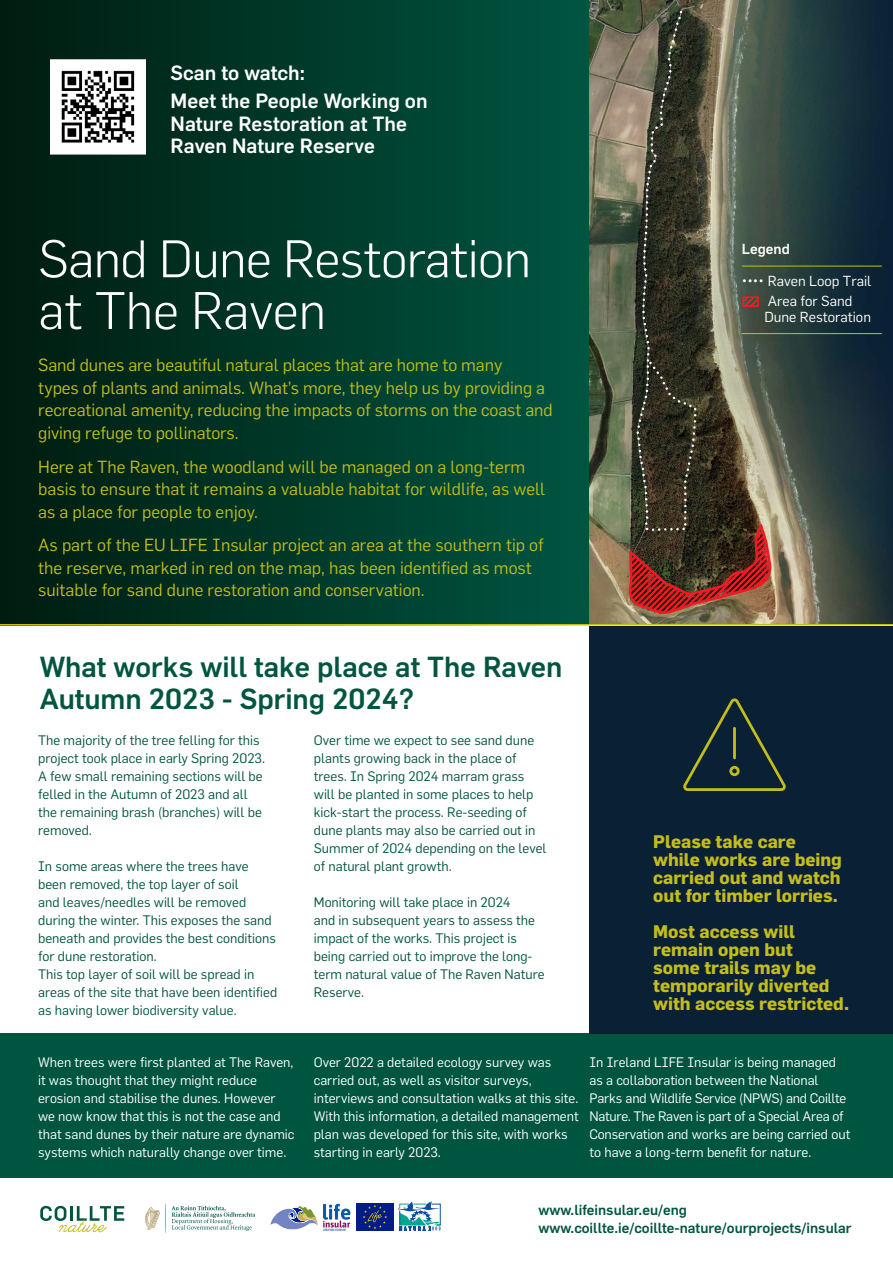
<style>
.page{position:relative;width:893px;height:1263px;background:#fff}
.page>*{position:absolute;margin:0;border:0;box-sizing:border-box;transform-origin:0 0}
.Heading_1{font:300 51.75px/51.8px "Flama";letter-spacing:-.01em;color:#fff}
.t1{font:500 28.5px/31.5px "Flama";color:#005541}
.Body_First{font:500 20.25px/22.5px "Flama";color:#fff}
.Body_First-2{font:700 17.85px/18px "Flama";color:#c3bd1c}
.Intro_Para{font:17.25px/22.5px "Flama";color:#c3bd1c}
.Body_First-3{font:500 14.25px "Flama";color:#005541}
.Key{font:14.25px/15.8px "Flama";color:#fff}
.Key_Heading{font:500 14.25px "Flama";color:#fff}
.Body_First-4{font:13.5px/18px "Flama";color:#005541}
.Body_First-5{font:13.5px/18px "Flama";color:#fff}
</style>
<div class="page">
<div style="left:0;top:1033px;width:893px;height:145px;background:#005541"></div>
<img style="left:590px;top:0;width:303px;height:624px">
<img style="left:628px;top:6px;width:146px;height:610px">
<div style="left:0;top:0;width:590px;height:626px;background:linear-gradient(to right,#001c10,#005541)"></div>
<svg style="left:40px;top:1206px;width:84px;height:26px"></svg>
<div style="left:356px;top:1203px;width:38px;height:27px;background:#001c88"></div>
<svg style="left:363px;top:1205px;width:24px;height:24px"></svg>
<svg style="left:397px;top:1201px;width:43px;height:30px"></svg>
<svg style="left:270px;top:1204px;width:80px;height:27px"></svg>
<hr style="left:742px;top:266px;width:140px;height:1px;background:#c3bd1c">
<hr style="left:742px;top:333px;width:140px;height:1px;background:#c3bd1c">
<svg style="left:745px;top:299px;width:11px;height:5px"></svg>
<div style="left:742px;top:296px;width:17px;height:11px;border:2px solid #ec1c24"></div>
<div style="left:590px;top:626px;width:303px;height:407px;background:#0a2035"></div>
<hr style="left:0;top:624px;width:893px;height:1px;background:#c3bd1c">
<svg style="left:166px;top:1205px;width:89px;height:26px"></svg>
<svg style="left:145px;top:1207px;width:15px;height:23px"></svg>
<svg style="left:683px;top:698px;width:103px;height:93px"></svg>
<img style="left:50px;top:59px;width:95px;height:96px">
<p class="Body_First" style="left:171px;top:62px;width:136px">Scan to watch:</p>
<p class="Body_First" style="left:171px;top:89px;width:259px">Meet the People Working on<br>Nature Restoration at The<br>Raven Nature Reserve</p>
<p class="Heading_1" style="left:38px;top:232px;width:494px">Sand Dune Restoration at The Raven</p>
<p class="Intro_Para" style="left:38px;top:354px;width:516px">Sand dunes are beautiful natural places that are home to many<br>types of plants and animals. What’s more, they help us by providing a recreational amenity, reducing the impacts of storms on the coast and giving refuge to pollinators.</p>
<p class="Intro_Para" style="left:38px;top:455px;width:509px">Here at The Raven, the woodland will be managed on a long-term basis to ensure that it remains a valuable habitat for wildlife, as well as a place for people to enjoy.</p>
<p class="Intro_Para" style="left:38px;top:534px;width:507px">As part of the EU LIFE Insular project an area at the southern tip of the reserve, marked in red on the map, has been identified as most suitable for sand dune restoration and conservation.</p>
<h3 class="t1" style="left:40px;top:651px;width:524px">What works will take place at The Raven<br>Autumn 2023 - Spring 2024?</h3>
<p class="Body_First-4" style="left:314px;top:731px;width:234px">Over time we expect to see sand dune plants growing back in the place of trees. In Spring 2024 marram grass will be planted in some places to help kick-start the process. Re-seeding of dune plants may also be carried out in Summer of 2024 depending on the level of natural plant growth.</p>
<p class="Body_First-4" style="left:314px;top:893px;width:232px">Monitoring will take place in 2024<br>and in subsequent years to assess the impact of the works. This project is being carried out to improve the long&shy;term natural value of The Raven Nature<br>Reserve.</p>
<p class="Body_First-4" style="left:38px;top:731px;width:228px">The majority of the tree felling for this project took place in early Spring 2023.<br>A few small remaining sections will be felled in the Autumn of 2023 and all the remaining brash (branches) will be removed.</p>
<p class="Body_First-4" style="left:38px;top:857px;width:239px">In some areas where the trees have been removed, the top layer of soil<br>and leaves/needles will be removed during the winter. This exposes the sand beneath and provides the best conditions for dune restoration.</p>
<p class="Body_First-4" style="left:38px;top:965px;width:241px">This top layer of soil will be spread in areas of the site that have been identified as having lower biodiversity value.</p>
<p class="Key_Heading" style="left:742px;top:241px;width:50px">Legend</p>
<p class="Key" style="left:742px;top:273px;width:131px">•••• Raven Loop Trail</p>
<p class="Key" style="left:764px;top:293px;width:108px">Area for Sand<br>Dune Restoration</p>
<p class="Body_First-2" style="left:653px;top:832px;width:190px">Please take care while works are being carried out and watch out for timber lorries.</p>
<p class="Body_First-2" style="left:653px;top:922px;width:197px">Most access will remain open but<br>some trails may be temporarily diverted with access restricted.</p>
<p class="Body_First-5" style="left:38px;top:1053px;width:258px">When trees were first planted at The Raven, it was thought that they might reduce erosion and stabilise the dunes. However we now know that this is not the case and that sand dunes by their nature are dynamic systems which naturally change over time.</p>
<p class="Body_First-5" style="left:314px;top:1052px;width:267px">Over 2022 a detailed ecology survey was carried out, as well as visitor surveys, interviews and consultation walks at this site.<br>With this information, a detailed management plan was developed for this site, with works starting in early 2023.</p>
<p class="Body_First-5" style="left:589px;top:1052px;width:262px">In Ireland LIFE Insular is being managed as a collaboration between the National Parks and Wildlife Service (NPWS) and Coillte Nature. The Raven is part of a Special Area of Conservation and works are being carried out to have a long-term benefit for nature.</p>
<p class="Body_First-3" style="left:538px;top:1201px;width:150px">www.lifeinsular.eu/eng</p>
<p class="Body_First-3" style="left:538px;top:1219px;width:315px">www.coillte.ie/coillte-nature/ourprojects/insular</p>
</div>
